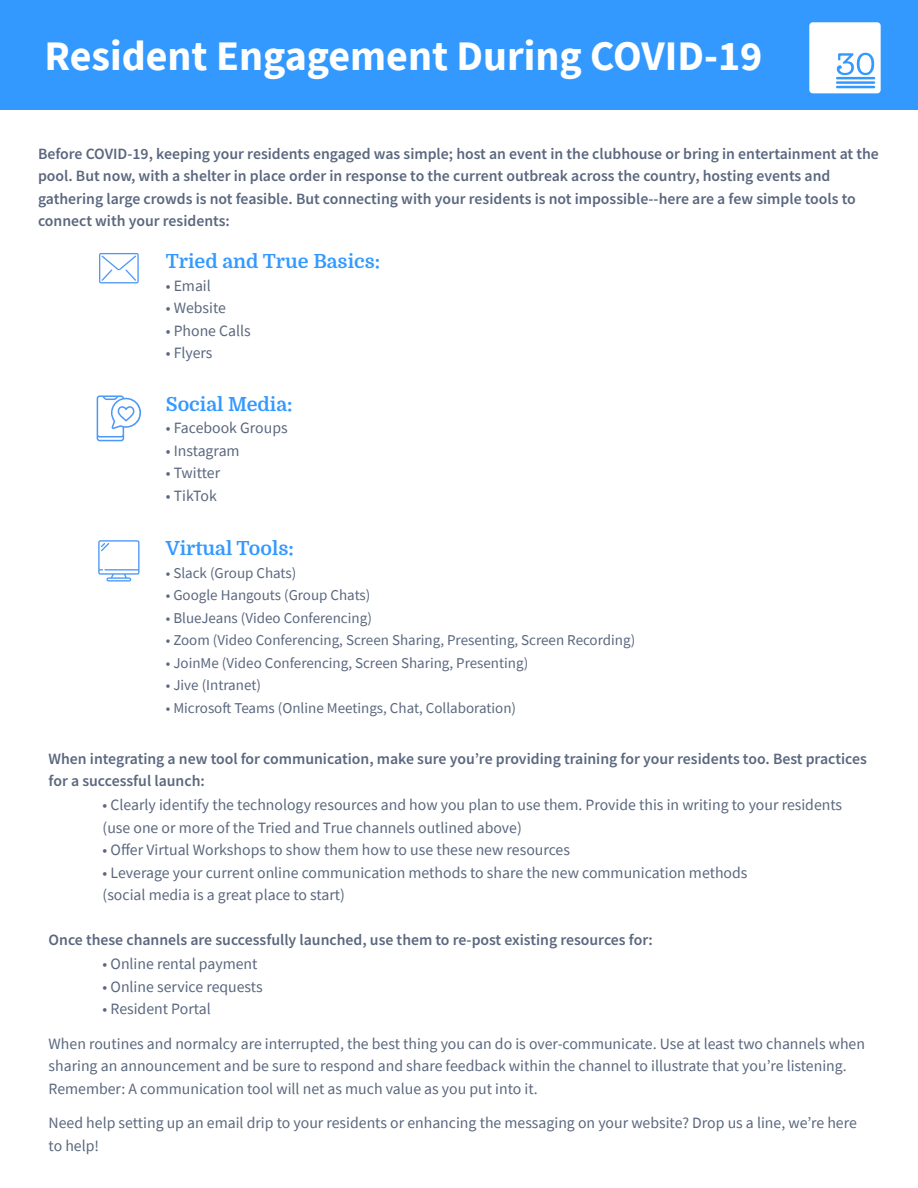
<style>
.page{position:relative;width:918px;height:1188px;background:#fff}
.page>*{position:absolute;margin:0;border:0;box-sizing:border-box;transform-origin:0 0}
.t1{font:700 42px "Source Sans Pro";color:#fff}
.t2{font:700 19.5px "Domine";color:#39f}
.t3{font:15.75px/22.5px "Source Sans Pro";color:#5a677e}
.t4{font:600 15.75px/22.5px "Source Sans Pro";color:#5a677e}
.t5{font:15px/22.5px "Source Sans Pro";color:#5a677e}
</style>
<div class="page">
<svg style="left:98px;top:540px;width:42px;height:42px"></svg>
<svg style="left:97px;top:395px;width:44px;height:46px"></svg>
<svg style="left:99px;top:253px;width:40px;height:30px"></svg>
<div style="left:0;top:0;width:918px;height:109px;background:#39f"></div>
<h1 class="t1" style="left:44px;top:40px;width:719px">Resident Engagement During COVID-19</h1>
<p class="t4" style="left:38px;top:143px;width:842px">Before COVID-19, keeping your residents engaged was simple; host an event in the clubhouse or bring in entertainment at the pool. But now, with a shelter in place order in response to the current outbreak across the country, hosting events and gathering large crowds is not feasible. But connecting with your residents is not impossible--here are a few simple tools to connect with your residents:</p>
<p class="t2" style="left:166px;top:251px;width:216px">Tried and True Basics:</p>
<p class="t3" style="left:166px;top:275px;width:87px">ï Email<br>ï Website<br>ï Phone Calls ï Flyers</p>
<p class="t2" style="left:166px;top:393px;width:128px">Social Media:</p>
<p class="t3" style="left:166px;top:418px;width:123px">ï Facebook Groups ï Instagram<br>ï Twitter<br>ï TikTok</p>
<p class="t2" style="left:166px;top:538px;width:130px">Virtual Tools:</p>
<p class="t5" style="left:166px;top:563px;width:471px">ï Slack (Group Chats)<br>ï Google Hangouts (Group Chats)<br>ï BlueJeans (Video Conferencing)<br>ï Zoom (Video Conferencing, Screen Sharing, Presenting, Screen Recording) ï JoinMe (Video Conferencing, Screen Sharing, Presenting)<br>ï Jive (Intranet)</p>
<p class="t5" style="left:166px;top:697px;width:352px">• Microsoft Teams (Online Meetings, Chat, Collaboration)</p>
<p class="t4" style="left:49px;top:748px;width:820px">When integrating a new tool for communication, make sure you’re providing training for your residents too. Best practices for a successful launch:</p>
<p class="t3" style="left:103px;top:795px;width:741px">ï Clearly identify the technology resources and how you plan to use them. Provide this in writing to your residents (use one or more of the Tried and True channels outlined above)<br>ï Offer Virtual Workshops to show them how to use these new resources<br>ï Leverage your current online communication methods to share the new communication methods<br>(social media is a great place to start)</p>
<p class="t4" style="left:49px;top:930px;width:606px">Once these channels are successfully launched, use them to re-post existing resources for:</p>
<p class="t3" style="left:103px;top:954px;width:162px">ï Online rental payment ï Online service requests ï Resident Portal</p>
<p class="t3" style="left:49px;top:1033px;width:818px">When routines and normalcy are interrupted, the best thing you can do is over-communicate. Use at least two channels when sharing an announcement and be sure to respond and share feedback within the channel to illustrate that you’re listening.<br>Remember: A communication tool will net as much value as you put into it.</p>
<p class="t3" style="left:49px;top:1113px;width:810px">Need help setting up an email drip to your residents or enhancing the messaging on your website? Drop us a line, we’re here to help!</p>
</div>
